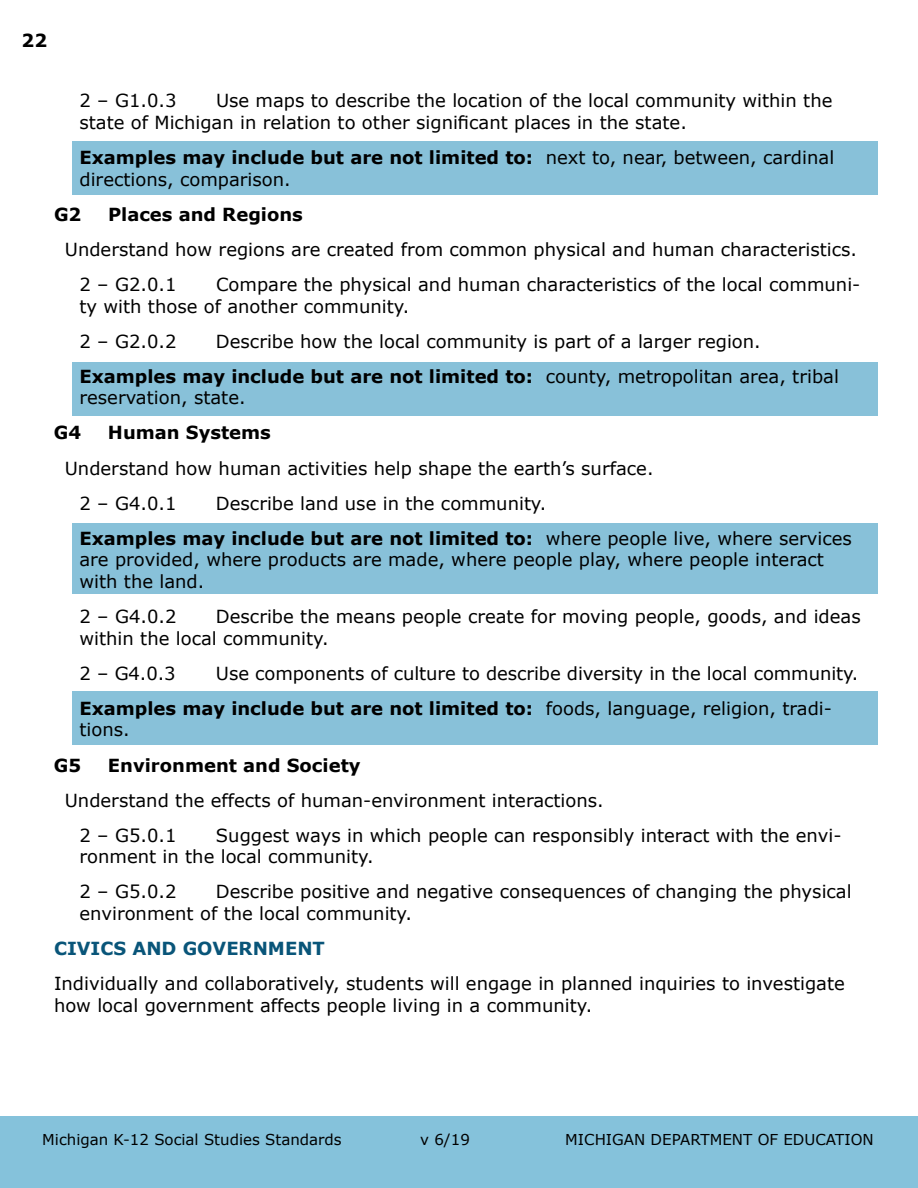
<style>
.page{position:relative;width:918px;height:1188px;background:#fff}
.page>*{position:absolute;margin:0;border:0;box-sizing:border-box;transform-origin:0 0}
.t1{font:18px/21.6px "Verdana";color:#000}
.t2{font:700 18px/21.6px "Verdana";color:#000}
.t3{font:700 18px "Verdana";color:#095579}
.t4{font:15px "Verdana";color:#000}
.s1{font-weight:700}
.s2{font-weight:400}
</style>
<div class="page">
<div style="left:0;top:1116px;width:918px;height:72px;background:#85c2db"></div>
<div style="left:72px;top:524px;width:806px;height:70px;background:#88c1d9"></div>
<div style="left:72px;top:691px;width:806px;height:54px;background:#88c1d9"></div>
<div style="left:72px;top:362px;width:806px;height:54px;background:#88c1d9"></div>
<div style="left:72px;top:141px;width:806px;height:54px;background:#88c1d9"></div>
<p class="t2" style="left:22px;top:30px;width:27px">22</p>
<p class="t1" style="left:80px;top:90px;width:98px">2 – G1.0.3</p>
<p class="t1" style="left:216px;top:90px;width:618px">Use maps to describe the location of the local community within the</p>
<p class="t1" style="left:80px;top:112px;width:609px">state of Michigan in relation to other significant places in the state.</p>
<p class="t1" style="left:80px;top:147px;width:756px"><span class="s1">Examples may include but are not limited to:</span> next to, near, between, cardinal directions, comparison.</p>
<p class="t2" style="left:54px;top:204px;width:29px">G2</p>
<p class="t2" style="left:108px;top:204px;width:196px">Places and Regions</p>
<p class="t1" style="left:65px;top:239px;width:794px">Understand how regions are created from common physical and human characteristics.</p>
<p class="t1" style="left:80px;top:274px;width:98px">2 – G2.0.1</p>
<p class="t1" style="left:79px;top:274px;width:782px;text-indent:137px">Compare the physical and human characteristics of the local communi&shy;ty with those of another community.</p>
<p class="t1" style="left:79px;top:331px;width:98px">2 – G2.0.2</p>
<p class="t1" style="left:216px;top:331px;width:546px">Describe how the local community is part of a larger region.</p>
<p class="t1" style="left:79px;top:366px;width:761px"><span class="s1">Examples may include but are not limited to:</span> county, metropolitan area, tribal reservation, state.</p>
<p class="t2" style="left:54px;top:422px;width:29px">G4</p>
<p class="t2" style="left:108px;top:422px;width:164px">Human Systems</p>
<p class="t1" style="left:79px;top:451px;width:576px;line-height:35.1px;text-indent:-15px">Understand how human activities help shape the earth’s surface.<br>2 – G4.0.1</p>
<p class="t1" style="left:79px;top:486px;width:774px;line-height:35.1px;text-indent:136px">Describe land use in the community.<br><span class="s1">Examples may include but are not limited to:</span> where people live, where services</p>
<p class="t1" style="left:79px;top:549px;width:746px">are provided, where products are made, where people play, where people interact</p>
<p class="t1" style="left:79px;top:564px;width:126px;line-height:35.1px">with the land.<br>2 – G4.0.2</p>
<p class="t1" style="left:79px;top:606px;width:783px;text-indent:136px">Describe the means people create for moving people, goods, and ideas within the local community.</p>
<p class="t1" style="left:79px;top:663px;width:98px">2 – G4.0.3</p>
<p class="t1" style="left:216px;top:663px;width:644px">Use components of culture to describe diversity in the local community.</p>
<p class="t2" style="left:79px;top:698px;width:754px">Examples may include but are not limited to: <span class="s2">foods, language, religion, tradi&shy;tions.</span></p>
<p class="t2" style="left:54px;top:754px;width:29px">G5</p>
<p class="t2" style="left:108px;top:754px;width:254px">Environment and Society</p>
<p class="t1" style="left:65px;top:790px;width:540px">Understand the effects of human-environment interactions.</p>
<p class="t1" style="left:79px;top:825px;width:98px">2 – G5.0.1</p>
<p class="t1" style="left:79px;top:825px;width:764px;text-indent:136px">Suggest ways in which people can responsibly interact with the envi&shy;ronment in the local community.</p>
<p class="t1" style="left:79px;top:881px;width:98px">2 – G5.0.2</p>
<p class="t1" style="left:79px;top:881px;width:774px;text-indent:136px">Describe positive and negative consequences of changing the physical environment of the local community.</p>
<p class="t3" style="left:54px;top:937px;width:272px">CIVICS AND GOVERNMENT</p>
<p class="t1" style="left:54px;top:973px;width:792px">Individually and collaboratively, students will engage in planned inquiries to investigate how local government affects people living in a community.</p>
<p class="t4" style="left:42px;top:1130px;width:301px">Michigan K-12 Social Studies Standards</p>
<p class="t4" style="left:565px;top:1130px;width:310px">MICHIGAN DEPARTMENT OF EDUCATION</p>
</div>
